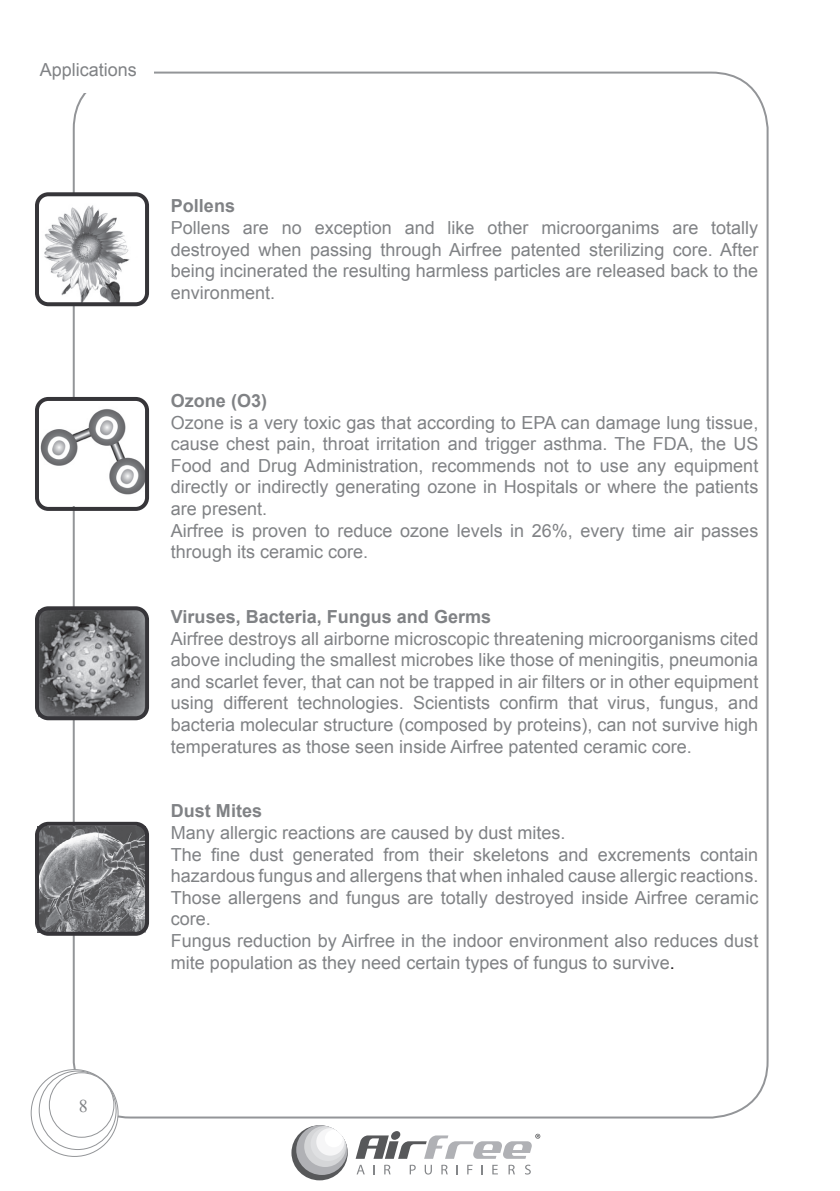
<style>
.page{position:relative;width:840px;height:1191px;background:#fff}
.page>*{position:absolute;margin:0;border:0;box-sizing:border-box;transform-origin:0 0}
.t1{font:18px/21.6px "Arial";color:#808285;text-align:justify}
.t2{font:700 18px "Arial";color:#808285}
.t3{font:18px "Times New Roman";color:#808285}
.s1{color:#231f20}
</style>
<div class="page">
<svg style="left:31px;top:1069px;width:87px;height:87px"></svg>
<svg style="left:39px;top:1071px;width:77px;height:78px"></svg>
<div style="left:39px;top:1071px;width:77px;height:78px;border:1px solid #939598;border-radius:50%"></div>
<div style="left:49px;top:1072px;width:65px;height:65px;background:#fff;border-radius:50%"></div>
<div style="left:49px;top:1072px;width:65px;height:65px;border:1px solid #939598;border-radius:50%"></div>
<img style="left:40px;top:197px;width:104px;height:104px">
<div style="left:35px;top:192px;width:114px;height:114px;border:4px solid #363539;border-radius:11px"></div>
<img style="left:40px;top:402px;width:104px;height:103px">
<div style="left:35px;top:397px;width:114px;height:114px;border:4px solid #363539;border-radius:11px"></div>
<img style="left:40px;top:611px;width:104px;height:104px">
<div style="left:35px;top:606px;width:114px;height:114px;border:4px solid #363539;border-radius:11px"></div>
<img style="left:37px;top:827px;width:107px;height:105px">
<div style="left:35px;top:822px;width:114px;height:113px;border:4px solid #363539;border-radius:11px"></div>
<svg style="left:356px;top:1131px;width:184px;height:27px"></svg>
<div style="left:291px;top:1125px;width:56px;height:55px;background:#57585a;border-radius:50%"></div>
<svg style="left:296px;top:1125px;width:51px;height:50px"></svg>
<div style="left:304px;top:1125px;width:42px;height:42px;background:#d5d6d8;border-radius:50%"></div>
<div style="left:310px;top:1126px;width:35px;height:35px;background:#dfe0e2;border-radius:50%"></div>
<div style="left:316px;top:1128px;width:28px;height:27px;background:#f6f6f7;border-radius:50%"></div>
<div style="left:324px;top:1129px;width:18px;height:18px;background:#fff;border-radius:50%"></div>
<svg style="left:356px;top:1164px;width:8px;height:10px"></svg>
<svg style="left:384px;top:1164px;width:6px;height:10px"></svg>
<svg style="left:409px;top:1164px;width:6px;height:10px"></svg>
<svg style="left:424px;top:1164px;width:7px;height:10px"></svg>
<svg style="left:441px;top:1164px;width:6px;height:10px"></svg>
<svg style="left:467px;top:1164px;width:5px;height:10px"></svg>
<svg style="left:492px;top:1164px;width:5px;height:10px"></svg>
<svg style="left:508px;top:1164px;width:6px;height:10px"></svg>
<svg style="left:525px;top:1164px;width:5px;height:10px"></svg>
<p class="t1" style="left:40px;top:59px;width:99px">Applications</p>
<p class="t2" style="left:171px;top:194px;width:66px">Pollens</p>
<p class="t1" style="left:171px;top:217px;width:588px">Pollens are no exception and like other microorganims are totally destroyed when passing through Airfree patented sterilizing core. After being incinerated the resulting harmless particles are released back to the environment.</p>
<p class="t2" style="left:171px;top:388px;width:98px">Ozone (O3)</p>
<p class="t1" style="left:171px;top:411px;width:588px;text-align:left">Ozone is a very toxic gas that according to EPA can damage lung tissue, cause chest pain, throat irritation and trigger asthma. The FDA, the US Food and Drug Administration, recommends not to use any equipment directly or indirectly generating ozone in Hospitals or where the patients are present.<br>Airfree is proven to reduce ozone levels in 26%, every time air passes through its ceramic core.</p>
<p class="t2" style="left:171px;top:604px;width:321px">Viruses, Bacteria, Fungus and Germs</p>
<p class="t1" style="left:171px;top:627px;width:588px">Airfree destroys all airborne microscopic threatening microorganisms cited above including the smallest microbes like those of meningitis, pneumonia and scarlet fever, that can not be trapped in air filters or in other equipment using different technologies. Scientists confirm that virus, fungus, and bacteria molecular structure (composed by proteins), can not survive high temperatures as those seen inside Airfree patented ceramic core.</p>
<p class="t2" style="left:171px;top:799px;width:93px">Dust Mites</p>
<p class="t1" style="left:171px;top:822px;width:588px;text-align:left">Many allergic reactions are caused by dust mites.<br>The fine dust generated from their skeletons and excrements contain hazardous fungus and allergens that when inhaled cause allergic reactions.<br>Those allergens and fungus are totally destroyed inside Airfree ceramic core.<br>Fungus reduction by Airfree in the indoor environment also reduces dust mite population as they need certain types of fungus to survive<span class="s1">.</span></p>
<p class="t3" style="left:79px;top:1094px;width:10px">8</p>
</div>
